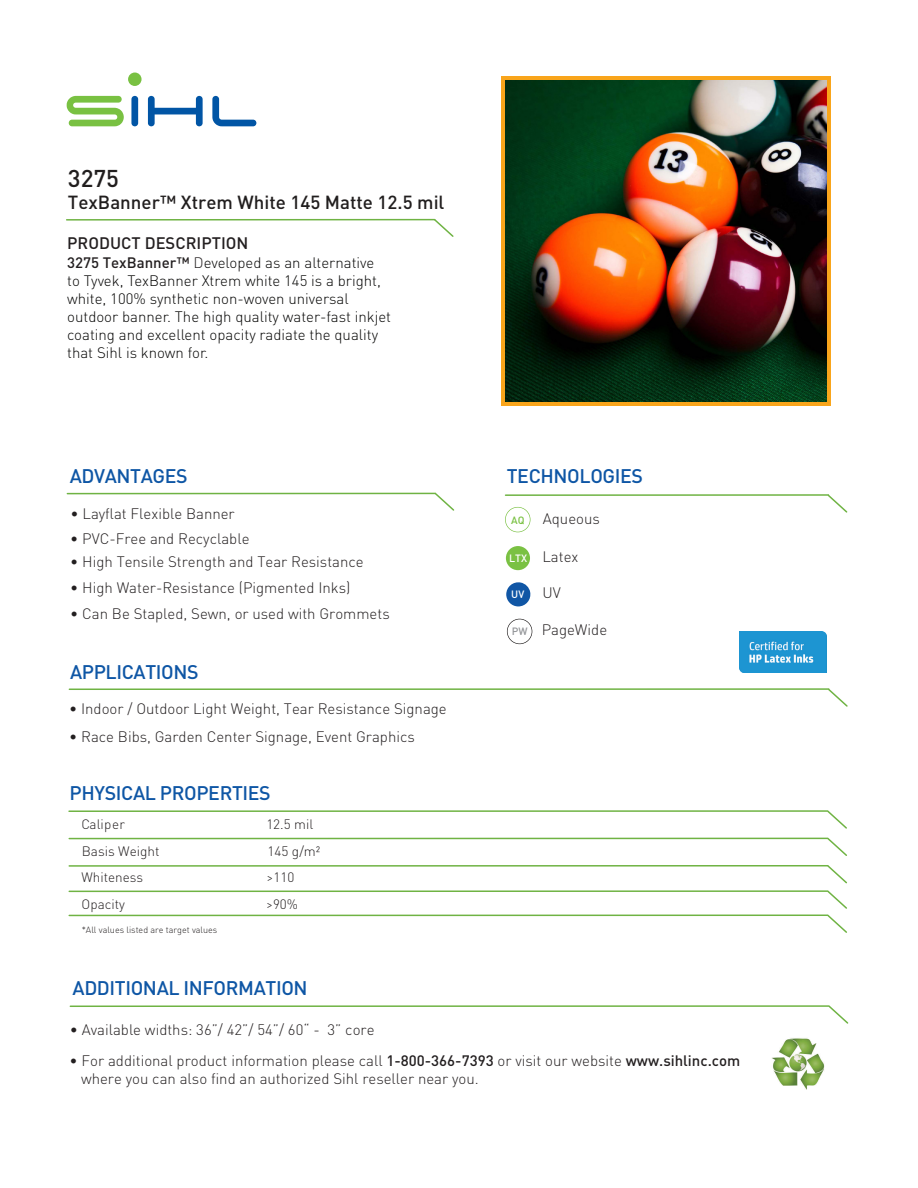
<style>
.page{position:relative;width:918px;height:1188px;background:#fff}
.page>*{position:absolute;margin:0;border:0;box-sizing:border-box;transform-origin:0 0}
.t1{font:500 24px "DIN Pro";color:#211e1e}
.t2{font:500 19.5px "DIN Pro";letter-spacing:-.02em;color:#0e56a5}
.t3{font:500 18.75px "DIN Pro";color:#211e1e}
.t4{font:500 16.5px "DIN Pro";color:#231f20}
.t5{font:300 15px/18px "DIN Pro";color:#231f20}
.t6{font:300 15px/18px "DIN Pro";color:#050504}
.t7{font:300 13.5px "DIN Pro";color:#231f20}
.t8{font:500 10.5px "DIN Pro";color:#fff}
.t9{font:300 9px "DIN Pro";color:#231f20}
.s1{font-weight:500;color:#231f20}
.s2{color:#231f20}
.s3{font-weight:500;font-size:10.5px;color:#7ac143}
.s4{font-weight:500;font-size:10.5px;color:#fff}
.s5{font-weight:500;font-size:10.5px;color:#949699}
.s6{font-weight:500}
</style>
<div class="page">
<svg style="left:67px;top:96px;width:57px;height:30px"></svg>
<svg style="left:131px;top:96px;width:7px;height:30px"></svg>
<svg style="left:148px;top:96px;width:55px;height:30px"></svg>
<svg style="left:212px;top:96px;width:44px;height:30px"></svg>
<div style="left:128px;top:73px;width:14px;height:13px;background:#79c142;border-radius:50%"></div>
<div style="left:501px;top:76px;width:330px;height:330px;background:#f9a51b"></div>
<hr style="left:67px;top:219px;width:368px;height:2px;background:#6fb343">
<svg style="left:433px;top:218px;width:21px;height:19px"></svg>
<hr style="left:506px;top:494px;width:322px;height:2px;background:#6fb343">
<svg style="left:826px;top:494px;width:22px;height:19px"></svg>
<hr style="left:69px;top:838px;width:759px;height:1px;background:#6fb343">
<svg style="left:826px;top:837px;width:21px;height:19px"></svg>
<hr style="left:69px;top:865px;width:759px;height:2px;background:#6fb343">
<hr style="left:69px;top:890px;width:759px;height:2px;background:#6fb343">
<hr style="left:69px;top:915px;width:759px;height:1px;background:#6fb343">
<svg style="left:826px;top:865px;width:21px;height:68px"></svg>
<hr style="left:69px;top:810px;width:759px;height:2px;background:#6fb343">
<svg style="left:826px;top:810px;width:21px;height:19px"></svg>
<hr style="left:69px;top:688px;width:760px;height:2px;background:#6fb343">
<svg style="left:827px;top:688px;width:21px;height:19px"></svg>
<hr style="left:70px;top:1005px;width:759px;height:2px;background:#6fb343">
<svg style="left:827px;top:1005px;width:22px;height:19px"></svg>
<hr style="left:67px;top:493px;width:368px;height:1px;background:#6fb343">
<svg style="left:433px;top:492px;width:22px;height:19px"></svg>
<svg style="left:505px;top:507px;width:25px;height:25px"></svg>
<div style="left:506px;top:508px;width:24px;height:24px;background:#fff;border-radius:50%"></div>
<img style="left:505px;top:80px;width:322px;height:322px">
<img style="left:772px;top:1038px;width:53px;height:52px">
<svg style="left:506px;top:582px;width:25px;height:25px"></svg>
<svg style="left:505px;top:546px;width:25px;height:25px"></svg>
<div style="left:506px;top:546px;width:24px;height:24px;background:#7ac143;border-radius:50%"></div>
<svg style="left:507px;top:619px;width:25px;height:25px"></svg>
<div style="left:508px;top:619px;width:24px;height:25px;background:#fff;border-radius:50%"></div>
<img style="left:739px;top:631px;width:88px;height:42px">
<h1 class="t1" style="left:68px;top:162px;width:53px">3275</h1>
<p class="t3" style="left:68px;top:190px;width:378px">TexBanner™ Xtrem White 145 Matte 12.5 mil</p>
<p class="t4" style="left:67px;top:232px;width:183px">PRODUCT DESCRIPTION</p>
<p class="t6" style="left:67px;top:253px;width:325px"><span class="s1">3275 TexBanner™</span> <span class="s2">D</span>eveloped as an alternative<br>to Tyvek, TexBanner Xtrem white 145 is a bright, white, 100% synthetic non-woven universal outdoor banner. The high quality water-fast inkjet coating and excellent opacity radiate the quality that Sihl is known for.</p>
<h2 class="t2" style="left:70px;top:463px;width:119px">ADVANTAGES</h2>
<p class="t5" style="left:70px;top:504px;width:166px">• Layflat Flexible Banner</p>
<p class="t5" style="left:70px;top:529px;width:181px">• PVC-Free and Recyclable</p>
<p class="t5" style="left:70px;top:578px;width:282px">• High Water-Resistance (Pigmented Inks)</p>
<p class="t5" style="left:70px;top:604px;width:321px">• Can Be Stapled, Sewn, or used with Grommets</p>
<p class="t5" style="left:70px;top:552px;width:295px">• High Tensile Strength and Tear Resistance</p>
<h2 class="t2" style="left:70px;top:659px;width:130px">APPLICATIONS</h2>
<p class="t5" style="left:69px;top:699px;width:379px">• Indoor / Outdoor Light Weight, Tear Resistance Signage</p>
<p class="t5" style="left:69px;top:727px;width:347px">• Race Bibs, Garden Center Signage, Event Graphics</p>
<h2 class="t2" style="left:70px;top:780px;width:203px">PHYSICAL PROPERTIES</h2>
<p class="t7" style="left:81px;top:815px;width:45px">Caliper</p>
<p class="t7" style="left:266px;top:815px;width:48px">12.5 mil</p>
<p class="t7" style="left:82px;top:842px;width:79px">Basis Weight</p>
<p class="t7" style="left:267px;top:842px;width:55px">145 g/m²</p>
<p class="t7" style="left:82px;top:868px;width:63px">Whiteness</p>
<p class="t7" style="left:267px;top:868px;width:29px">&gt;110</p>
<p class="t7" style="left:82px;top:895px;width:45px">Opacity</p>
<p class="t7" style="left:266px;top:895px;width:33px">&gt;90%</p>
<p class="t9" style="left:82px;top:923px;width:137px">*All values listed are target values</p>
<h2 class="t2" style="left:73px;top:975px;width:237px">ADDITIONAL INFORMATION</h2>
<p class="t5" style="left:70px;top:1020px;width:306px">• Available widths: 36”/ 42”/ 54”/ 60“ - 3” core</p>
<h2 class="t2" style="left:507px;top:463px;width:138px">TECHNOLOGIES</h2>
<p class="t5" style="left:511px;top:509px;width:90px"><span class="s3">AQ</span> Aqueous</p>
<p class="t5" style="left:509px;top:547px;width:71px"><span class="s4">LTX</span> Latex</p>
<p class="t5" style="left:542px;top:583px;width:20px">UV</p>
<p class="t5" style="left:512px;top:620px;width:97px"><span class="s5">PW</span> PageWide</p>
<p class="t8" style="left:511px;top:587px;width:15px">UV</p>
<p class="t5" style="left:81px;top:1051px;width:661px;text-indent:-11px">• For additional product information please call <span class="s6">1-800-366-7393</span> or visit our website <span class="s6">www.sihlinc.com </span>where you can also find an authorized Sihl reseller near you.</p>
</div>
